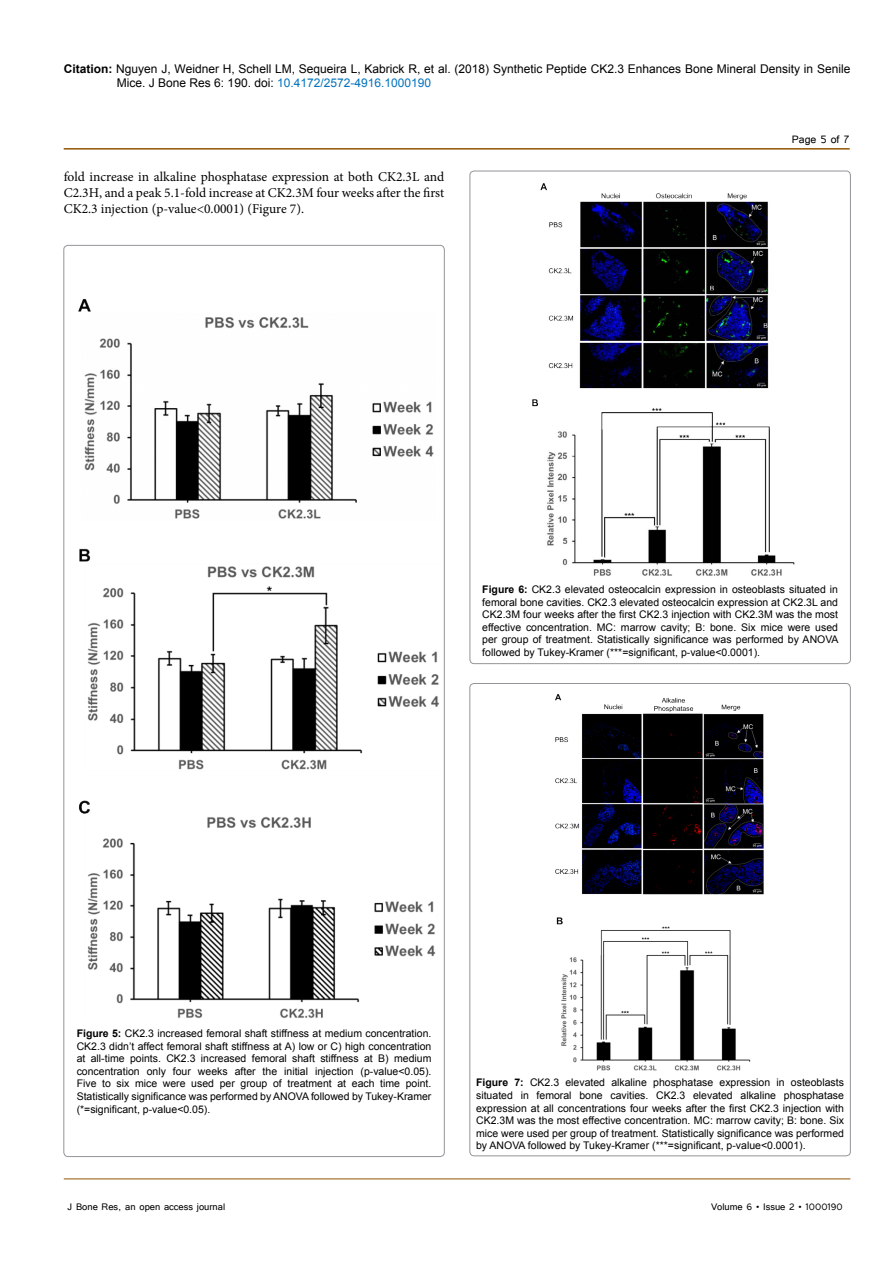
<style>
.page{position:relative;width:893px;height:1263px;background:#fff}
.page>*{position:absolute;margin:0;border:0;box-sizing:border-box;transform-origin:0 0}
.t1{font:13.5px/16.2px "Minion Pro";color:#000;text-align:justify}
.t2{font:13.5px "Tunga";color:#000}
.t3{font:12px/14.4px "Arial";color:#000}
.t4{font:12px "Tunga";color:#000}
.t5{font:10.5px/12.6px "Arial";color:#000;text-align:justify}
.s1{font-weight:700}
.s2{color:#0072bc}
</style>
<div class="page">
<hr style="left:64px;top:148px;width:786px;height:2px;background:#905501">
<hr style="left:64px;top:1179px;width:786px;height:1px;background:#905501">
<img style="left:78px;top:298px;width:361px;height:720px">
<img style="left:532px;top:183px;width:263px;height:393px">
<img style="left:555px;top:694px;width:209px;height:376px">
<p class="t3" style="left:117px;top:61px;width:735px;text-indent:-53px"><span class="s1">Citation:</span> Nguyen J, Weidner H, Schell LM, Sequeira L, Kabrick R, et al. (2018) Synthetic Peptide CK2.3 Enhances Bone Mineral Density in Senile<br>Mice. J Bone Res 6: 190. doi: <span class="s2">10.4172/2572-4916.1000190</span></p>
<p class="t1" style="left:64px;top:168px;width:382px">fold increase in alkaline phosphatase expression at both CK2.3L and C2.3H, and a peak 5.1-fold increase at CK2.3M four weeks after the first CK2.3 injection (p-value&lt;0.0001) (Figure 7).</p>
<p class="t2" style="left:792px;top:131px;width:59px">Page 5 of 7</p>
<p class="t5" style="left:482px;top:583px;width:358px"><span class="s1">Figure 6:</span> CK2.3 elevated osteocalcin expression in osteoblasts situated in femoral bone cavities. CK2.3 elevated osteocalcin expression at CK2.3L and CK2.3M four weeks after the first CK2.3 injection with CK2.3M was the most effective concentration. MC: marrow cavity; B: bone. Six mice were used per group of treatment. Statistically significance was performed by ANOVA followed by Tukey-Kramer (***=significant, p-value&lt;0.0001).</p>
<p class="t5" style="left:77px;top:1027px;width:356px"><span class="s1">Figure 5:</span> CK2.3 increased femoral shaft stiffness at medium concentration.<br>CK2.3 didn’t affect femoral shaft stiffness at A) low or C) high concentration at all-time points. CK2.3 increased femoral shaft stiffness at B) medium concentration only four weeks after the initial injection (p-value&lt;0.05).<br>Five to six mice were used per group of treatment at each time point.<br>Statistically significance was performed by ANOVA followed by Tukey-Kramer (*=significant, p-value&lt;0.05).</p>
<p class="t5" style="left:476px;top:1076px;width:369px"><span class="s1">Figure 7:</span> CK2.3 elevated alkaline phosphatase expression in osteoblasts situated in femoral bone cavities. CK2.3 elevated alkaline phosphatase expression at all concentrations four weeks after the first CK2.3 injection with CK2.3M was the most effective concentration. MC: marrow cavity; B: bone. Six mice were used per group of treatment. Statistically significance was performed by ANOVA followed by Tukey-Kramer (***=significant, p-value&lt;0.0001).</p>
<p class="t4" style="left:68px;top:1199px;width:159px">J Bone Res, an open access journal</p>
<p class="t4" style="left:711px;top:1199px;width:133px">Volume 6 • Issue 2 • 1000190</p>
</div>
